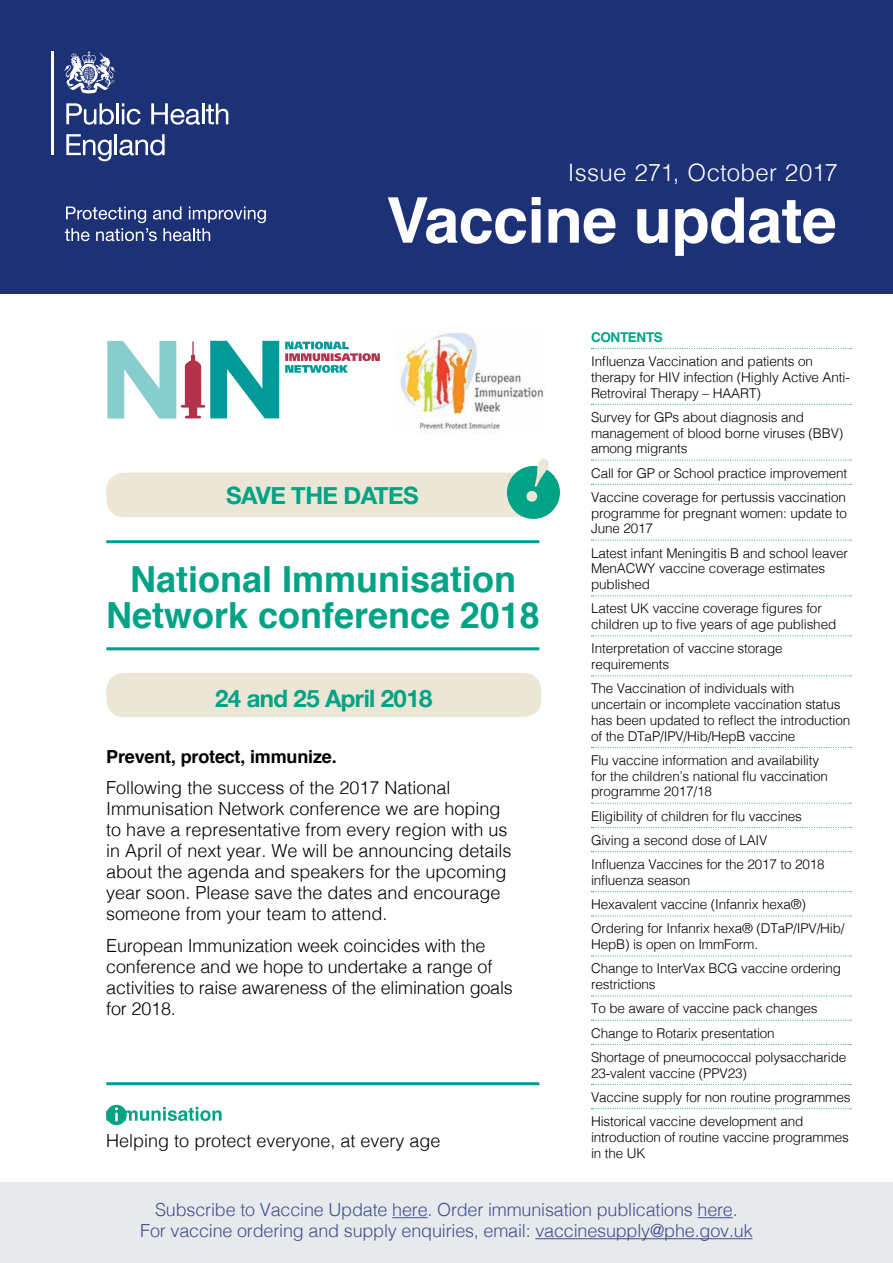
<style>
.page{position:relative;width:893px;height:1263px;background:#fff}
.page>*{position:absolute;margin:0;border:0;box-sizing:border-box;transform-origin:0 0}
.Title_1{font:700 63px "Helvetica";letter-spacing:-.01em;color:#fff}
.t1{font:700 36px/36px "Helvetica";color:#00a385;text-align:center}
.t2{font:700 24px "Helvetica Neue";letter-spacing:-.025em;color:#00a385}
.date_issue{font:300 24px "Helvetica";letter-spacing:.01em;color:#fff}
.t3{font:300 18px/21px "Helvetica";color:#000}
.t4{font:300 18px/21px "Helvetica";letter-spacing:-.01em;color:#444f8d;text-align:center}
.t5{font:700 18px "Helvetica";letter-spacing:-.01em;color:#000}
.t6{font:300 13.5px/15.8px "Helvetica";letter-spacing:-.01em;color:#000}
.content_title{font:700 13.5px "Helvetica";letter-spacing:-.025em;color:#00a385}
</style>
<div class="page">
<div style="left:0;top:0;width:893px;height:293px;background:#1d3176"></div>
<hr style="left:52px;top:51px;width:2px;height:104px;background:#fff">
<svg style="left:66px;top:103px;width:48px;height:22px"></svg>
<hr style="left:116px;top:103px;width:3px;height:21px;background:#fff">
<svg style="left:122px;top:103px;width:18px;height:22px"></svg>
<svg style="left:151px;top:103px;width:49px;height:22px"></svg>
<hr style="left:202px;top:103px;width:2px;height:21px;background:#fff">
<svg style="left:206px;top:103px;width:22px;height:21px"></svg>
<svg style="left:66px;top:134px;width:46px;height:27px"></svg>
<hr style="left:115px;top:134px;width:2px;height:21px;background:#fff">
<svg style="left:119px;top:134px;width:46px;height:21px"></svg>
<svg style="left:64px;top:51px;width:52px;height:42px"></svg>
<svg style="left:65px;top:206px;width:201px;height:35px"></svg>
<div style="left:107px;top:474px;width:432px;height:42px;background:#ebe6d6;border-radius:17px"></div>
<div style="left:106px;top:473px;width:434px;height:44px;border:2px solid #ebe6d6;border-radius:17px"></div>
<div style="left:107px;top:674px;width:433px;height:42px;background:#ebe6d6;border-radius:17px"></div>
<div style="left:106px;top:673px;width:435px;height:44px;border:2px solid #ebe6d6;border-radius:17px"></div>
<div style="left:507px;top:466px;width:53px;height:53px;background:#00a385;border-radius:50%"></div>
<svg style="left:526px;top:459px;width:23px;height:43px"></svg>
<svg style="left:591px;top:348px;width:260px;height:1px"></svg>
<svg style="left:591px;top:404px;width:260px;height:1px"></svg>
<svg style="left:591px;top:460px;width:260px;height:1px"></svg>
<svg style="left:591px;top:484px;width:260px;height:1px"></svg>
<svg style="left:591px;top:540px;width:260px;height:1px"></svg>
<svg style="left:591px;top:595px;width:260px;height:1px"></svg>
<svg style="left:591px;top:635px;width:260px;height:1px"></svg>
<svg style="left:591px;top:675px;width:260px;height:1px"></svg>
<svg style="left:591px;top:747px;width:260px;height:1px"></svg>
<svg style="left:591px;top:803px;width:260px;height:1px"></svg>
<svg style="left:591px;top:827px;width:260px;height:1px"></svg>
<svg style="left:591px;top:851px;width:260px;height:1px"></svg>
<svg style="left:591px;top:891px;width:260px;height:1px"></svg>
<svg style="left:591px;top:915px;width:260px;height:1px"></svg>
<svg style="left:591px;top:955px;width:260px;height:1px"></svg>
<svg style="left:591px;top:995px;width:260px;height:1px"></svg>
<svg style="left:591px;top:1020px;width:260px;height:1px"></svg>
<svg style="left:591px;top:1044px;width:260px;height:1px"></svg>
<svg style="left:591px;top:1084px;width:260px;height:1px"></svg>
<svg style="left:591px;top:1108px;width:260px;height:1px"></svg>
<div style="left:0;top:1182px;width:893px;height:81px;background:#e6eaed"></div>
<hr style="left:392px;top:1217px;width:36px;height:1px;background:#444f8d">
<hr style="left:697px;top:1217px;width:36px;height:1px;background:#444f8d">
<hr style="left:535px;top:1238px;width:217px;height:1px;background:#444f8d">
<img style="left:396px;top:332px;width:148px;height:101px">
<hr style="left:106px;top:540px;width:433px;height:3px;background:#009a98">
<hr style="left:106px;top:647px;width:433px;height:3px;background:#009a98">
<hr style="left:106px;top:1082px;width:433px;height:3px;background:#009a98">
<svg style="left:107px;top:341px;width:172px;height:78px"></svg>
<svg style="left:285px;top:341px;width:95px;height:32px"></svg>
<svg style="left:106px;top:1105px;width:116px;height:20px"></svg>
<p class="date_issue" style="left:568px;top:152px;width:271px">Issue 271, October 2017</p>
<p class="Title_1" style="left:386px;top:170px;width:452px">Vaccine update</p>
<p class="t2" style="left:226px;top:476px;width:194px">SAVE THE DATES</p>
<p class="t1" style="left:106px;top:561px;width:435px">National Immunisation<br>Network conference 2018</p>
<p class="t2" style="left:215px;top:679px;width:219px">24 and 25 April 2018</p>
<p class="t5" style="left:106px;top:742px;width:232px">Prevent, protect, immunize.</p>
<p class="t3" style="left:106px;top:776px;width:407px">Following the success of the 2017 National Immunisation Network conference we are hoping to have a representative from every region with us in April of next year. We will be announcing details about the agenda and speakers for the upcoming year soon. Please save the dates and encourage someone from your team to attend.</p>
<p class="t3" style="left:106px;top:933px;width:408px">European Immunization week coincides with the conference and we hope to undertake a range of activities to raise awareness of the elimination goals for 2018.</p>
<p class="t3" style="left:106px;top:1129px;width:336px">Helping to protect everyone, at every age</p>
<p class="content_title" style="left:591px;top:326px;width:73px">CONTENTS</p>
<p class="t6" style="left:591px;top:352px;width:260px">Influenza Vaccination and patients on therapy for HIV infection (Highly Active Anti-<br>Retroviral Therapy – HAART)</p>
<p class="t6" style="left:591px;top:408px;width:254px">Survey for GPs about diagnosis and management of blood borne viruses (BBV) among migrants</p>
<p class="t6" style="left:591px;top:464px;width:258px">Call for GP or School practice improvement</p>
<p class="t6" style="left:591px;top:488px;width:257px;text-align:justify">Vaccine coverage for pertussis vaccination programme for pregnant women: update to June 2017</p>
<p class="t6" style="left:591px;top:544px;width:258px">Latest infant Meningitis B and school leaver<br>MenACWY vaccine coverage estimates published</p>
<p class="t6" style="left:591px;top:600px;width:247px">Latest UK vaccine coverage figures for children up to five years of age published</p>
<p class="t6" style="left:591px;top:640px;width:193px">Interpretation of vaccine storage requirements</p>
<p class="t6" style="left:591px;top:680px;width:261px">The Vaccination of individuals with uncertain or incomplete vaccination status has been updated to reflect the introduction of the DTaP/IPV/Hib/HepB vaccine</p>
<p class="t6" style="left:591px;top:751px;width:238px">Flu vaccine information and availability for the children’s national flu vaccination programme 2017/18</p>
<p class="t6" style="left:591px;top:807px;width:212px">Eligibility of children for flu vaccines</p>
<p class="t6" style="left:591px;top:831px;width:178px">Giving a second dose of LAIV</p>
<p class="t6" style="left:591px;top:855px;width:235px">Influenza Vaccines for the 2017 to 2018 influenza season</p>
<p class="t6" style="left:591px;top:895px;width:216px">Hexavalent vaccine (Infanrix hexa®)</p>
<p class="t6" style="left:591px;top:920px;width:255px">Ordering for Infanrix hexa® (DTaP/IPV/Hib/<br>HepB) is open on ImmForm.</p>
<p class="t6" style="left:591px;top:960px;width:251px">Change to InterVax BCG vaccine ordering restrictions</p>
<p class="t6" style="left:591px;top:1000px;width:228px">To be aware of vaccine pack changes</p>
<p class="t6" style="left:591px;top:1024px;width:185px">Change to Rotarix presentation</p>
<p class="t6" style="left:591px;top:1048px;width:257px">Shortage of pneumococcal polysaccharide<br>23-valent vaccine (PPV23)</p>
<p class="t6" style="left:591px;top:1088px;width:261px">Vaccine supply for non routine programmes</p>
<p class="t6" style="left:591px;top:1112px;width:259px">Historical vaccine development and introduction of routine vaccine programmes in the UK</p>
<p class="t4" style="left:140px;top:1198px;width:614px">Subscribe to Vaccine Update here. Order immunisation publications here.<br>For vaccine ordering and supply enquiries, email: vaccinesupply@phe.gov.uk</p>
</div>
